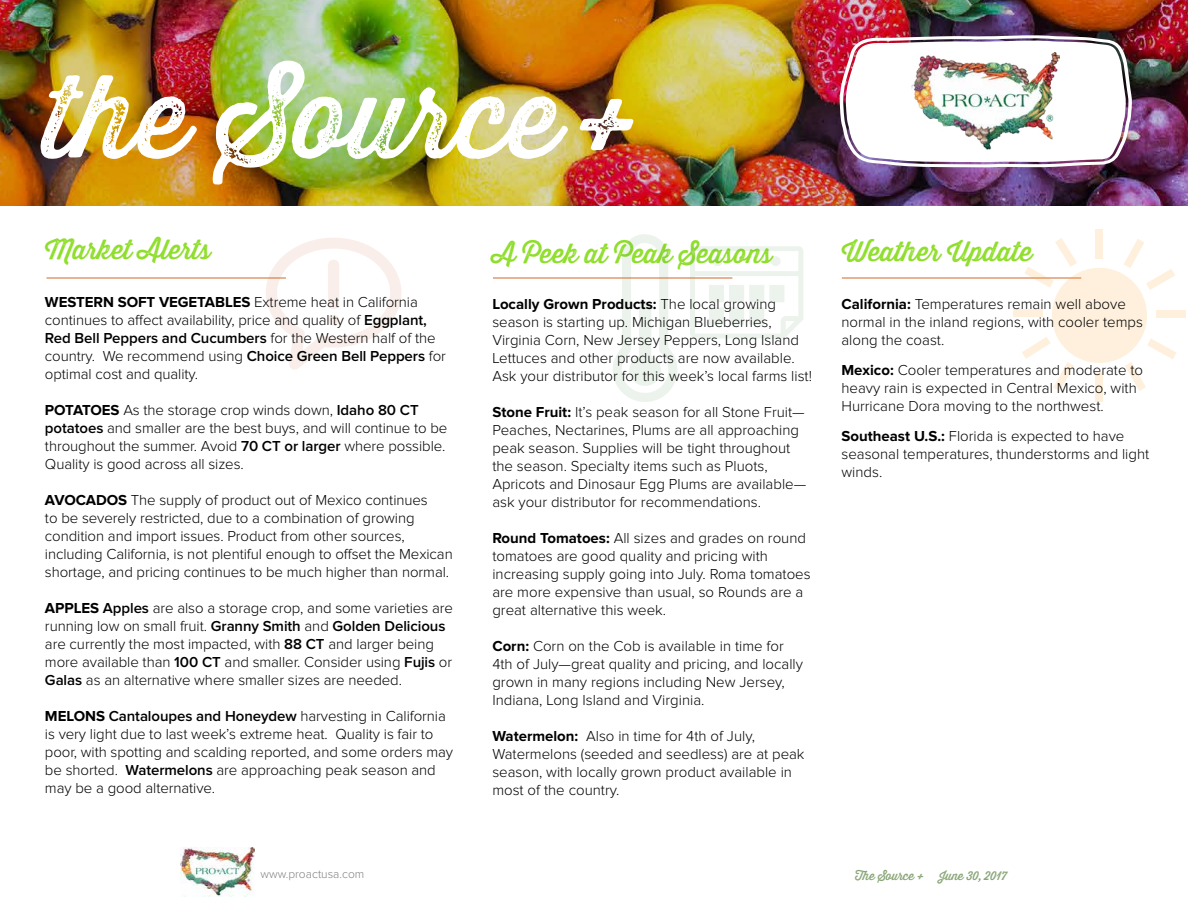
<style>
.page{position:relative;width:1188px;height:918px;background:#fff}
.page>*{position:absolute;margin:0;border:0;box-sizing:border-box;transform-origin:0 0}
.t1{font:114px "Thirsty Rough Reg Two";color:#fff}
.t2{font:27px "Thirsty Rough Reg One";color:#8fde2b}
.t3{font:300 15px/18px "Proxima Nova";color:#000}
.t4{font:12px "Thirsty Rough Reg One";color:#89a678}
.t5{font:300 12px "Proxima Nova";color:#808285}
.s1{font-weight:700}
.s2{font-weight:600}
</style>
<div class="page">
<img style="left:0;top:0;width:1188px;height:206px">
<img style="left:840px;top:35px;width:292px;height:132px">
<img style="left:181px;top:847px;width:73px;height:49px">
<svg style="left:612px;top:234px;width:66px;height:168px"></svg>
<svg style="left:690px;top:246px;width:113px;height:92px"></svg>
<svg style="left:266px;top:238px;width:135px;height:132px"></svg>
<div style="left:328px;top:260px;width:11px;height:49px;background:#f9eee9;border-radius:6px"></div>
<hr style="left:46px;top:278px;width:240px;height:1px;background:#d06828">
<hr style="left:493px;top:278px;width:239px;height:1px;background:#d06828">
<hr style="left:842px;top:278px;width:239px;height:1px;background:#d06828">
<div style="left:1096px;top:230px;width:7px;height:29px;background:#fef0dd"></div>
<div style="left:1095px;top:372px;width:8px;height:29px;background:#fef0dd"></div>
<div style="left:1156px;top:310px;width:30px;height:8px;background:#fef0dd"></div>
<div style="left:1013px;top:309px;width:30px;height:8px;background:#fef0dd"></div>
<svg style="left:1024px;top:238px;width:53px;height:50px"></svg>
<svg style="left:1125px;top:339px;width:51px;height:52px"></svg>
<svg style="left:1022px;top:337px;width:52px;height:54px"></svg>
<svg style="left:1124px;top:239px;width:51px;height:51px"></svg>
<div style="left:1052px;top:268px;width:95px;height:95px;background:#fef0dd;border-radius:50%"></div>
<img style="left:912px;top:52px;width:148px;height:99px">
<h1 class="t1" style="left:45px;top:33px;width:599px">the Source +</h1>
<h2 class="t2" style="left:45px;top:230px;width:167px">Market Alerts</h2>
<h2 class="t2" style="left:492px;top:233px;width:281px">A Peek at Peak Seasons</h2>
<h2 class="t2" style="left:842px;top:232px;width:192px">Weather Update</h2>
<p class="t3" style="left:45px;top:294px;width:403px"><span class="s1">WESTERN SOFT VEGETABLES</span> Extreme heat in California continues to affect availability, price and quality of <span class="s2">Eggplant, Red Bell Peppers and Cucumbers</span> for the Western half of the country. We recommend using <span class="s2">Choice Green Bell Peppers</span> for optimal cost and quality.</p>
<p class="t3" style="left:45px;top:402px;width:404px"><span class="s1">POTATOES</span> As the storage crop winds down, <span class="s2">Idaho 80 CT potatoes</span> and smaller are the best buys, and will continue to be throughout the summer. Avoid <span class="s2">70 CT or larger</span> where possible.<br>Quality is good across all sizes.</p>
<p class="t3" style="left:45px;top:492px;width:409px"><span class="s1">AVOCADOS</span> The supply of product out of Mexico continues<br>to be severely restricted, due to a combination of growing condition and import issues. Product from other sources, including California, is not plentiful enough to offset the Mexican shortage, and pricing continues to be much higher than normal.</p>
<p class="t3" style="left:45px;top:600px;width:409px"><span class="s1">APPLES</span> <span class="s2">Apples</span> are also a storage crop, and some varieties are running low on small fruit. <span class="s2">Granny Smith</span> and <span class="s2">Golden Delicious </span>are currently the most impacted, with <span class="s2">88 CT</span> and larger being more available than <span class="s2">100 CT</span> and smaller. Consider using <span class="s2">Fujis</span> or <span class="s2">Galas</span> as an alternative where smaller sizes are needed.</p>
<p class="t3" style="left:45px;top:708px;width:410px"><span class="s1">MELONS</span> <span class="s2">Cantaloupes and Honeydew</span> harvesting in California is very light due to last week’s extreme heat. Quality is fair to poor, with spotting and scalding reported, and some orders may be shorted. <span class="s2">Watermelons</span> are approaching peak season and may be a good alternative.</p>
<p class="t3" style="left:492px;top:295px;width:321px"><span class="s1">Locally Grown Products:</span> The local growing season is starting up. Michigan Blueberries, Virginia Corn, New Jersey Peppers, Long Island Lettuces and other products are now available.<br>Ask your distributor for this week’s local farms list!</p>
<p class="t3" style="left:492px;top:403px;width:315px"><span class="s1">Stone Fruit:</span> It’s peak season for all Stone Fruit— Peaches, Nectarines, Plums are all approaching peak season. Supplies will be tight throughout the season. Specialty items such as Pluots, Apricots and Dinosaur Egg Plums are available— ask your distributor for recommendations.</p>
<p class="t3" style="left:492px;top:529px;width:320px"><span class="s1">Round Tomatoes:</span> All sizes and grades on round tomatoes are good quality and pricing with increasing supply going into July. Roma tomatoes are more expensive than usual, so Rounds are a great alternative this week.</p>
<p class="t3" style="left:492px;top:637px;width:312px"><span class="s1">Corn:</span> Corn on the Cob is available in time for 4th of July—great quality and pricing, and locally grown in many regions including New Jersey, Indiana, Long Island and Virginia.</p>
<p class="t3" style="left:492px;top:727px;width:314px"><span class="s1">Watermelon:</span> Also in time for 4th of July, Watermelons (seeded and seedless) are at peak season, with locally grown product available in most of the country.</p>
<p class="t3" style="left:841px;top:296px;width:303px"><span class="s1">California:</span> Temperatures remain well above normal in the inland regions, with cooler temps along the coast.</p>
<p class="t3" style="left:841px;top:362px;width:303px"><span class="s1">Mexico:</span> Cooler temperatures and moderate to heavy rain is expected in Central Mexico, with<br>Hurricane Dora moving to the northwest.</p>
<p class="t3" style="left:841px;top:428px;width:309px"><span class="s1">Southeast U.S.:</span> Florida is expected to have seasonal temperatures, thunderstorms and light winds.</p>
<p class="t5" style="left:260px;top:868px;width:105px">www.proactusa.com</p>
<p class="t4" style="left:855px;top:867px;width:153px">The Source + June 30, 2017</p>
</div>
